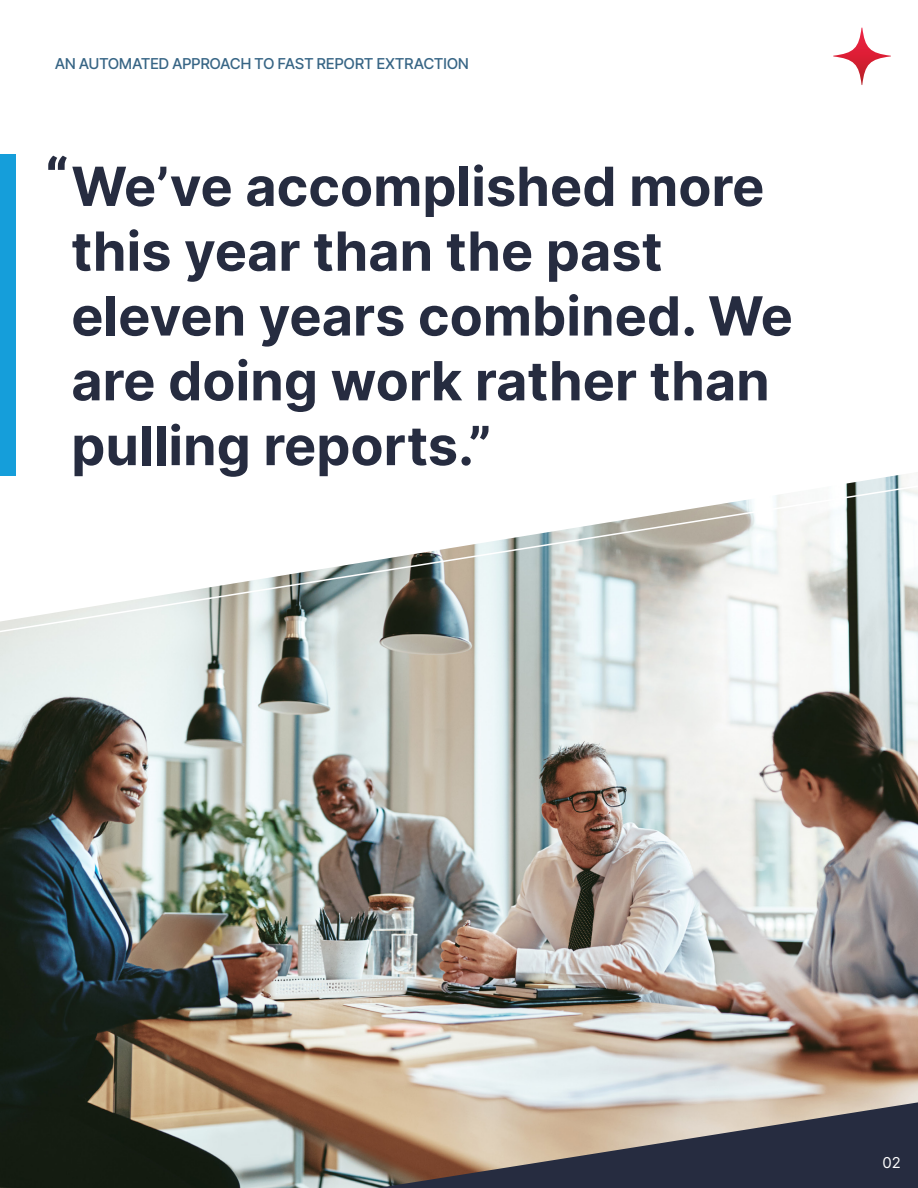
<style>
.page{position:relative;width:918px;height:1188px;background:#fff}
.page>*{position:absolute;margin:0;border:0;box-sizing:border-box;transform-origin:0 0}
.t1{font:700 54px/64.8px "Inter";color:#262c40}
.t2{font:800 54px "Inter";color:#262c40}
.t3{font:500 15px "Inter";letter-spacing:-.035em;color:#376585}
.t4{font:15px "Inter";color:#fff}
</style>
<div class="page">
<img style="left:1px;top:644px;width:917px;height:544px">
<svg style="left:378px;top:1102px;width:540px;height:86px;background:#786f6d"></svg>
<div style="left:0;top:154px;width:16px;height:321px;background:#159eda"></div>
<svg style="left:0;top:484px;width:918px;height:160px"></svg>
<svg style="left:833px;top:28px;width:58px;height:57px"></svg>
<p class="t3" style="left:55px;top:52px;width:416px">AN AUTOMATED APPROACH TO FAST REPORT EXTRACTION</p>
<p class="t2" style="left:45px;top:138px;width:25px">“</p>
<p class="t1" style="left:71px;top:153px;width:695px">We’ve accomplished more this year than the past</p>
<p class="t1" style="left:71px;top:282px;width:723px">eleven years combined. We are doing work rather than</p>
<p class="t1" style="left:71px;top:412px;width:422px">pulling reports.”</p>
<p class="t4" style="left:883px;top:1152px;width:20px">02</p>
</div>
